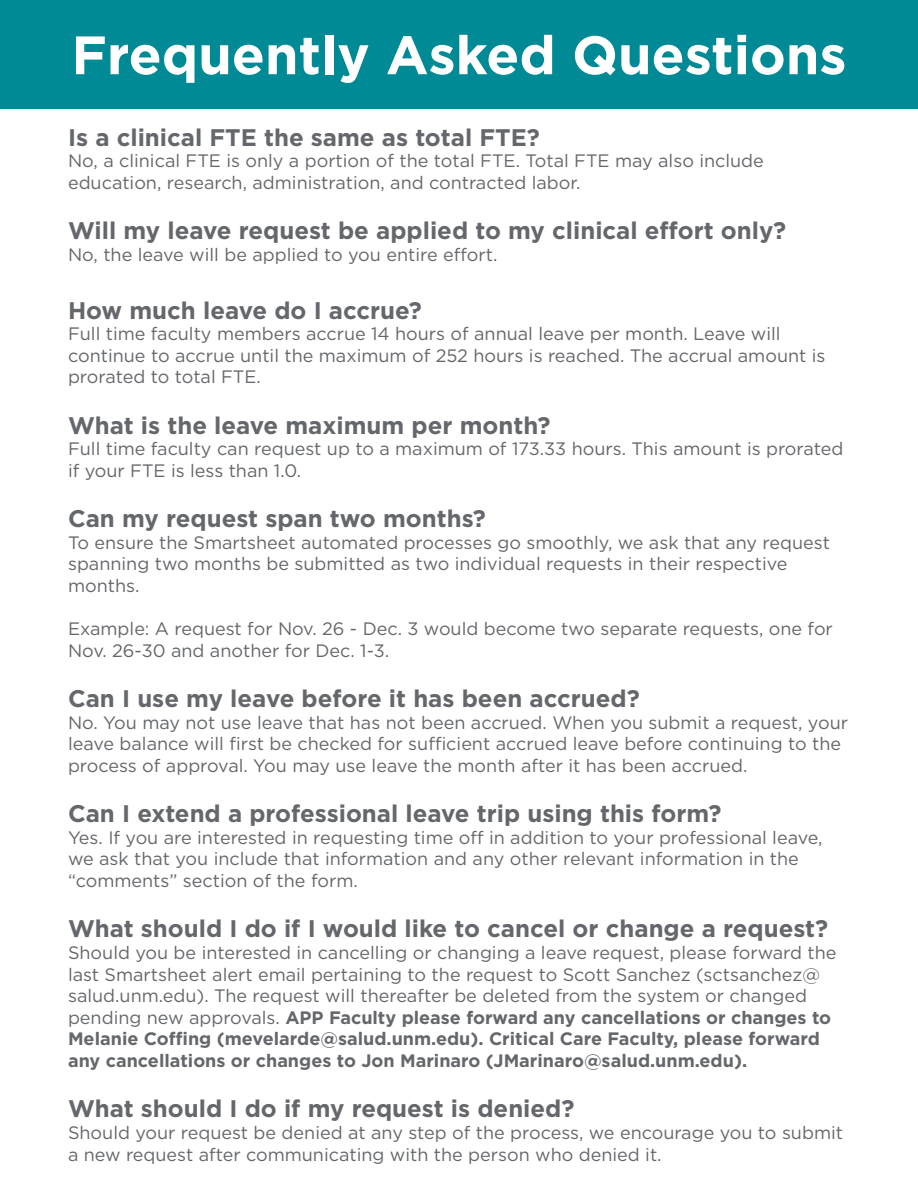
<style>
.page{position:relative;width:918px;height:1188px;background:#fff}
.page>*{position:absolute;margin:0;border:0;box-sizing:border-box;transform-origin:0 0}
.t1{font:700 54px "Gotham";color:#fff}
.t2{font:700 24px "Gotham";color:#64676b}
.t3{font:18px/21.6px "Gotham";color:#64676b}
.s1{font-weight:700}
</style>
<div class="page">
<div style="left:0;top:0;width:918px;height:108px;background:#008a96"></div>
<p class="t1" style="left:71px;top:19px;width:777px">Frequently Asked Questions</p>
<p class="t2" style="left:68px;top:121px;width:473px">Is a clinical FTE the same as total FTE?</p>
<p class="t3" style="left:68px;top:150px;width:697px">No, a clinical FTE is only a portion of the total FTE. Total FTE may also include education, research, administration, and contracted labor.</p>
<p class="t2" style="left:68px;top:215px;width:720px">Will my leave request be applied to my clinical effort only?</p>
<p class="t3" style="left:68px;top:243px;width:431px">No, the leave will be applied to you entire effort.</p>
<p class="t2" style="left:68px;top:294px;width:355px">How much leave do I accrue?</p>
<p class="t3" style="left:68px;top:323px;width:759px">Full time faculty members accrue 14 hours of annual leave per month. Leave will continue to accrue until the maximum of 252 hours is reached. The accrual amount is prorated to total FTE.</p>
<p class="t2" style="left:68px;top:409px;width:484px">What is the leave maximum per month?</p>
<p class="t3" style="left:68px;top:438px;width:777px">Full time faculty can request up to a maximum of 173.33 hours. This amount is prorated if your FTE is less than 1.0.</p>
<p class="t2" style="left:68px;top:503px;width:419px">Can my request span two months?</p>
<p class="t3" style="left:68px;top:531px;width:763px">To ensure the Smartsheet automated processes go smoothly, we ask that any request spanning two months be submitted as two individual requests in their respective months.</p>
<p class="t3" style="left:68px;top:618px;width:766px">Example: A request for Nov. 26 - Dec. 3 would become two separate requests, one for<br>Nov. 26-30 and another for Dec. 1-3.</p>
<p class="t2" style="left:68px;top:683px;width:573px">Can I use my leave before it has been accrued?</p>
<p class="t3" style="left:68px;top:711px;width:782px">No. You may not use leave that has not been accrued. When you submit a request, your leave balance will first be checked for sufficient accrued leave before continuing to the process of approval. You may use leave the month after it has been accrued.</p>
<p class="t2" style="left:68px;top:798px;width:655px">Can I extend a professional leave trip using this form?</p>
<p class="t3" style="left:68px;top:826px;width:756px">Yes. If you are interested in requesting time off in addition to your professional leave, we ask that you include that information and any other relevant information in the “comments” section of the form.</p>
<p class="t2" style="left:68px;top:913px;width:762px">What should I do if I would like to cancel or change a request?</p>
<p class="t3" style="left:68px;top:942px;width:770px">Should you be interested in cancelling or changing a leave request, please forward the last Smartsheet alert email pertaining to the request to Scott Sanchez (sctsanchez@ salud.unm.edu). The request will thereafter be deleted from the system or changed pending new approvals. <span class="s1">APP Faculty please forward any cancellations or changes to Melanie Coffing (mevelarde@salud.unm.edu). Critical Care Faculty, please forward any cancellations or changes to Jon Marinaro (JMarinaro@salud.unm.edu).</span></p>
<p class="t2" style="left:68px;top:1093px;width:508px">What should I do if my request is denied?</p>
<p class="t3" style="left:68px;top:1122px;width:777px">Should your request be denied at any step of the process, we encourage you to submit a new request after communicating with the person who denied it.</p>
</div>
